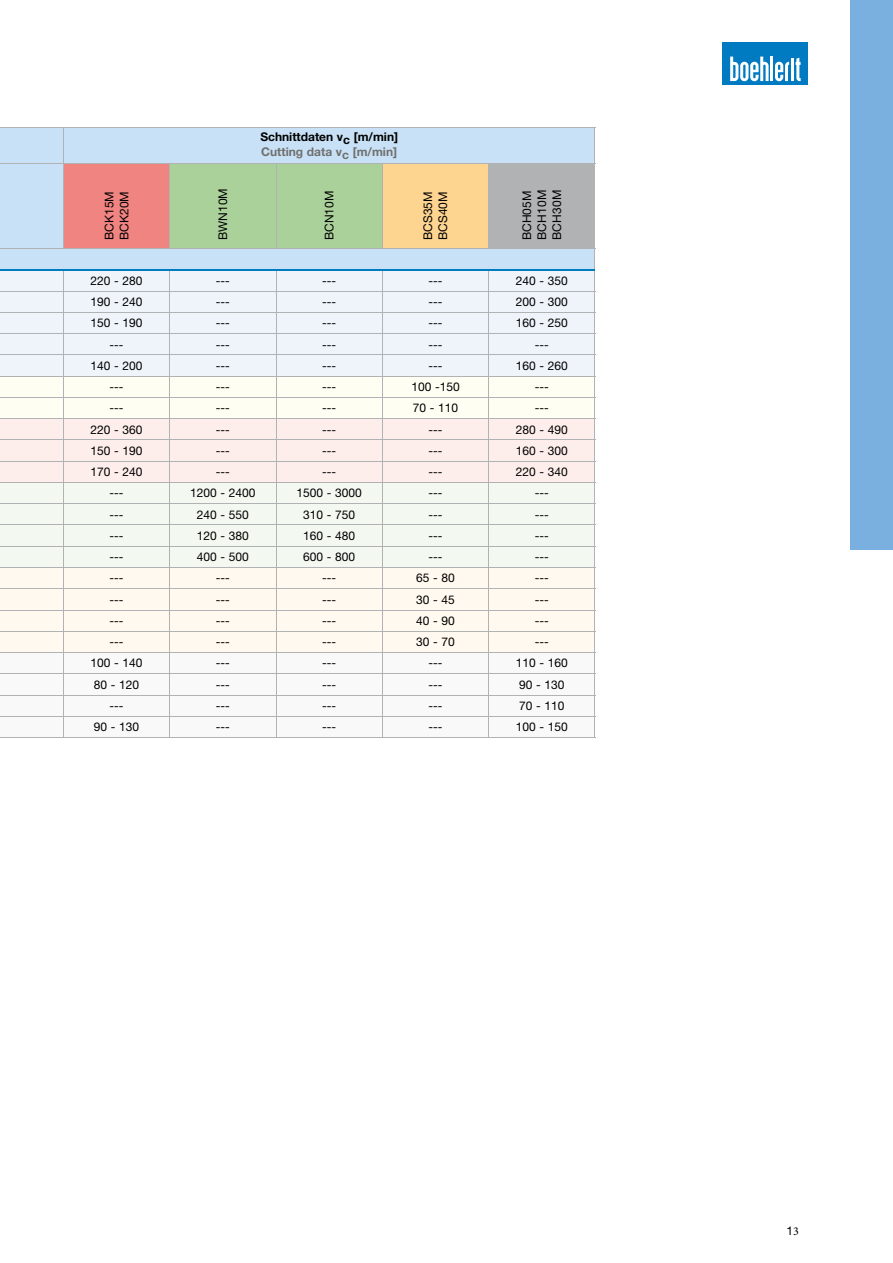
<style>
.page{position:relative;width:893px;height:1263px;background:#fff}
.page>*{position:absolute;margin:0;border:0;box-sizing:border-box;transform-origin:0 0}
.t1{font:12px/15px "Helvetica Neue LT Pro";color:#000}
.t2{font:700 12px "Helvetica Neue LT Pro";color:#000}
.t3{font:700 12px "Helvetica Neue LT Pro";color:#6f6f6e}
.s1{font-family:"Minion Pro"}
</style>
<div class="page">
<div style="left:723px;top:42px;width:85px;height:43px;background:#007bc1"></div>
<hr style="left:770px;top:57px;width:3px;height:24px;background:#fff">
<svg style="left:775px;top:58px;width:26px;height:23px"></svg>
<svg style="left:730px;top:57px;width:39px;height:24px"></svg>
<div style="left:0;top:129px;width:595px;height:34px;background:#c8e1f6"></div>
<hr style="left:0;top:128px;width:63px;height:1px;background:#b1b2b3">
<hr style="left:63px;top:128px;width:107px;height:1px;background:#b1b2b3">
<hr style="left:63px;top:128px;width:1px;height:35px;background:#b1b2b3">
<hr style="left:170px;top:128px;width:106px;height:1px;background:#b1b2b3">
<hr style="left:276px;top:128px;width:106px;height:1px;background:#b1b2b3">
<hr style="left:382px;top:128px;width:107px;height:1px;background:#b1b2b3">
<hr style="left:489px;top:128px;width:106px;height:1px;background:#b1b2b3">
<hr style="left:595px;top:128px;width:1px;height:35px;background:#b1b2b3">
<svg style="left:0;top:163px;width:596px;height:574px"></svg>
<hr style="left:0;top:737px;width:63px;height:1px;background:#b1b2b3">
<hr style="left:63px;top:737px;width:107px;height:1px;background:#b1b2b3">
<hr style="left:170px;top:737px;width:106px;height:1px;background:#b1b2b3">
<hr style="left:276px;top:737px;width:106px;height:1px;background:#b1b2b3">
<hr style="left:382px;top:737px;width:107px;height:1px;background:#b1b2b3">
<hr style="left:489px;top:737px;width:106px;height:1px;background:#b1b2b3">
<hr style="left:0;top:269px;width:63px;height:1px;background:#007bc1">
<hr style="left:63px;top:269px;width:107px;height:1px;background:#007bc1">
<hr style="left:170px;top:269px;width:106px;height:1px;background:#007bc1">
<hr style="left:276px;top:269px;width:106px;height:1px;background:#007bc1">
<hr style="left:382px;top:269px;width:107px;height:1px;background:#007bc1">
<hr style="left:489px;top:269px;width:106px;height:1px;background:#007bc1">
<div style="left:850px;top:0;width:43px;height:550px;background:#7ab0e0"></div>
<p class="t2" style="left:260px;top:129px;width:139px">Schnittdaten vc [m/min]</p>
<p class="t3" style="left:261px;top:144px;width:137px">Cutting data vc [m/min]</p>
<p class="t1" style="left:101px;top:240px;width:50px;rotate:-90deg">BCK15M<br>BCK20M</p>
<p class="t1" style="left:215px;top:240px;width:53px;rotate:-90deg">BWN10M</p>
<p class="t1" style="left:321px;top:240px;width:51px;rotate:-90deg">BCN10M</p>
<p class="t1" style="left:420px;top:240px;width:50px;rotate:-90deg">BCS35M<br>BCS40M</p>
<p class="t1" style="left:519px;top:240px;width:52px;rotate:-90deg">BCH05M<br>BCH10M<br>BCH30M</p>
<p class="t1" style="left:91px;top:273px;width:54px">220 - 280</p>
<p class="t1" style="left:216px;top:273px;width:16px">---</p>
<p class="t1" style="left:322px;top:273px;width:16px">---</p>
<p class="t1" style="left:428px;top:273px;width:16px">---</p>
<p class="t1" style="left:516px;top:273px;width:54px">240 - 350</p>
<p class="t1" style="left:91px;top:294px;width:54px">190 - 240</p>
<p class="t1" style="left:216px;top:294px;width:16px">---</p>
<p class="t1" style="left:322px;top:294px;width:16px">---</p>
<p class="t1" style="left:428px;top:294px;width:16px">---</p>
<p class="t1" style="left:516px;top:294px;width:54px">200 - 300</p>
<p class="t1" style="left:91px;top:315px;width:54px">150 - 190</p>
<p class="t1" style="left:216px;top:315px;width:16px">---</p>
<p class="t1" style="left:322px;top:315px;width:16px">---</p>
<p class="t1" style="left:428px;top:315px;width:16px">---</p>
<p class="t1" style="left:516px;top:315px;width:54px">160 - 250</p>
<p class="t1" style="left:110px;top:336px;width:16px">---</p>
<p class="t1" style="left:216px;top:336px;width:16px">---</p>
<p class="t1" style="left:322px;top:336px;width:16px">---</p>
<p class="t1" style="left:428px;top:336px;width:16px">---</p>
<p class="t1" style="left:535px;top:336px;width:16px">---</p>
<p class="t1" style="left:91px;top:358px;width:54px">140 - 200</p>
<p class="t1" style="left:216px;top:358px;width:16px">---</p>
<p class="t1" style="left:322px;top:358px;width:16px">---</p>
<p class="t1" style="left:428px;top:358px;width:16px">---</p>
<p class="t1" style="left:516px;top:358px;width:54px">160 - 260</p>
<p class="t1" style="left:110px;top:379px;width:16px">---</p>
<p class="t1" style="left:216px;top:379px;width:16px">---</p>
<p class="t1" style="left:322px;top:379px;width:16px">---</p>
<p class="t1" style="left:411px;top:379px;width:50px">100 -150</p>
<p class="t1" style="left:535px;top:379px;width:16px">---</p>
<p class="t1" style="left:110px;top:400px;width:16px">---</p>
<p class="t1" style="left:216px;top:400px;width:16px">---</p>
<p class="t1" style="left:322px;top:400px;width:16px">---</p>
<p class="t1" style="left:413px;top:400px;width:47px">70 - 110</p>
<p class="t1" style="left:535px;top:400px;width:16px">---</p>
<p class="t1" style="left:91px;top:421px;width:54px">220 - 360</p>
<p class="t1" style="left:216px;top:421px;width:16px">---</p>
<p class="t1" style="left:322px;top:421px;width:16px">---</p>
<p class="t1" style="left:428px;top:421px;width:16px">---</p>
<p class="t1" style="left:516px;top:421px;width:54px">280 - 490</p>
<p class="t1" style="left:91px;top:443px;width:54px">150 - 190</p>
<p class="t1" style="left:216px;top:443px;width:16px">---</p>
<p class="t1" style="left:322px;top:443px;width:16px">---</p>
<p class="t1" style="left:428px;top:443px;width:16px">---</p>
<p class="t1" style="left:516px;top:443px;width:54px">160 - 300</p>
<p class="t1" style="left:91px;top:464px;width:54px">170 - 240</p>
<p class="t1" style="left:216px;top:464px;width:16px">---</p>
<p class="t1" style="left:322px;top:464px;width:16px">---</p>
<p class="t1" style="left:428px;top:464px;width:16px">---</p>
<p class="t1" style="left:516px;top:464px;width:54px">220 - 340</p>
<p class="t1" style="left:110px;top:485px;width:16px">---</p>
<p class="t1" style="left:190px;top:485px;width:67px">1200 - 2400</p>
<p class="t1" style="left:296px;top:485px;width:67px">1500 - 3000</p>
<p class="t1" style="left:428px;top:485px;width:16px">---</p>
<p class="t1" style="left:535px;top:485px;width:16px">---</p>
<p class="t1" style="left:110px;top:507px;width:16px">---</p>
<p class="t1" style="left:197px;top:507px;width:54px">240 - 550</p>
<p class="t1" style="left:303px;top:507px;width:54px">310 - 750</p>
<p class="t1" style="left:428px;top:507px;width:16px">---</p>
<p class="t1" style="left:535px;top:507px;width:16px">---</p>
<p class="t1" style="left:110px;top:528px;width:16px">---</p>
<p class="t1" style="left:197px;top:528px;width:54px">120 - 380</p>
<p class="t1" style="left:303px;top:528px;width:54px">160 - 480</p>
<p class="t1" style="left:428px;top:528px;width:16px">---</p>
<p class="t1" style="left:535px;top:528px;width:16px">---</p>
<p class="t1" style="left:110px;top:549px;width:16px">---</p>
<p class="t1" style="left:197px;top:549px;width:54px">400 - 500</p>
<p class="t1" style="left:303px;top:549px;width:54px">600 - 800</p>
<p class="t1" style="left:428px;top:549px;width:16px">---</p>
<p class="t1" style="left:535px;top:549px;width:16px">---</p>
<p class="t1" style="left:110px;top:570px;width:16px">---</p>
<p class="t1" style="left:216px;top:570px;width:16px">---</p>
<p class="t1" style="left:322px;top:570px;width:16px">---</p>
<p class="t1" style="left:416px;top:570px;width:40px">65 - 80</p>
<p class="t1" style="left:535px;top:570px;width:16px">---</p>
<p class="t1" style="left:110px;top:592px;width:16px">---</p>
<p class="t1" style="left:216px;top:592px;width:16px">---</p>
<p class="t1" style="left:322px;top:592px;width:16px">---</p>
<p class="t1" style="left:416px;top:592px;width:40px">30 - 45</p>
<p class="t1" style="left:535px;top:592px;width:16px">---</p>
<p class="t1" style="left:110px;top:613px;width:16px">---</p>
<p class="t1" style="left:216px;top:613px;width:16px">---</p>
<p class="t1" style="left:322px;top:613px;width:16px">---</p>
<p class="t1" style="left:416px;top:613px;width:40px">40 - 90</p>
<p class="t1" style="left:535px;top:613px;width:16px">---</p>
<p class="t1" style="left:110px;top:634px;width:16px">---</p>
<p class="t1" style="left:216px;top:634px;width:16px">---</p>
<p class="t1" style="left:322px;top:634px;width:16px">---</p>
<p class="t1" style="left:416px;top:634px;width:40px">30 - 70</p>
<p class="t1" style="left:535px;top:634px;width:16px">---</p>
<p class="t1" style="left:91px;top:655px;width:54px">100 - 140</p>
<p class="t1" style="left:216px;top:655px;width:16px">---</p>
<p class="t1" style="left:322px;top:655px;width:16px">---</p>
<p class="t1" style="left:428px;top:655px;width:16px">---</p>
<p class="t1" style="left:516px;top:655px;width:54px">110 - 160</p>
<p class="t1" style="left:94px;top:677px;width:47px">80 - 120</p>
<p class="t1" style="left:216px;top:677px;width:16px">---</p>
<p class="t1" style="left:322px;top:677px;width:16px">---</p>
<p class="t1" style="left:428px;top:677px;width:16px">---</p>
<p class="t1" style="left:519px;top:677px;width:47px">90 - 130</p>
<p class="t1" style="left:110px;top:698px;width:16px">---</p>
<p class="t1" style="left:216px;top:698px;width:16px">---</p>
<p class="t1" style="left:322px;top:698px;width:16px">---</p>
<p class="t1" style="left:428px;top:698px;width:16px">---</p>
<p class="t1" style="left:519px;top:698px;width:47px">70 - 110</p>
<p class="t1" style="left:94px;top:719px;width:47px">90 - 130</p>
<p class="t1" style="left:216px;top:719px;width:16px">---</p>
<p class="t1" style="left:322px;top:719px;width:16px">---</p>
<p class="t1" style="left:428px;top:719px;width:16px">---</p>
<p class="t1" style="left:516px;top:719px;width:54px">100 - 150</p>
<p class="t1" style="left:786px;top:1223px;width:14px">1<span class="s1">3</span></p>
</div>
